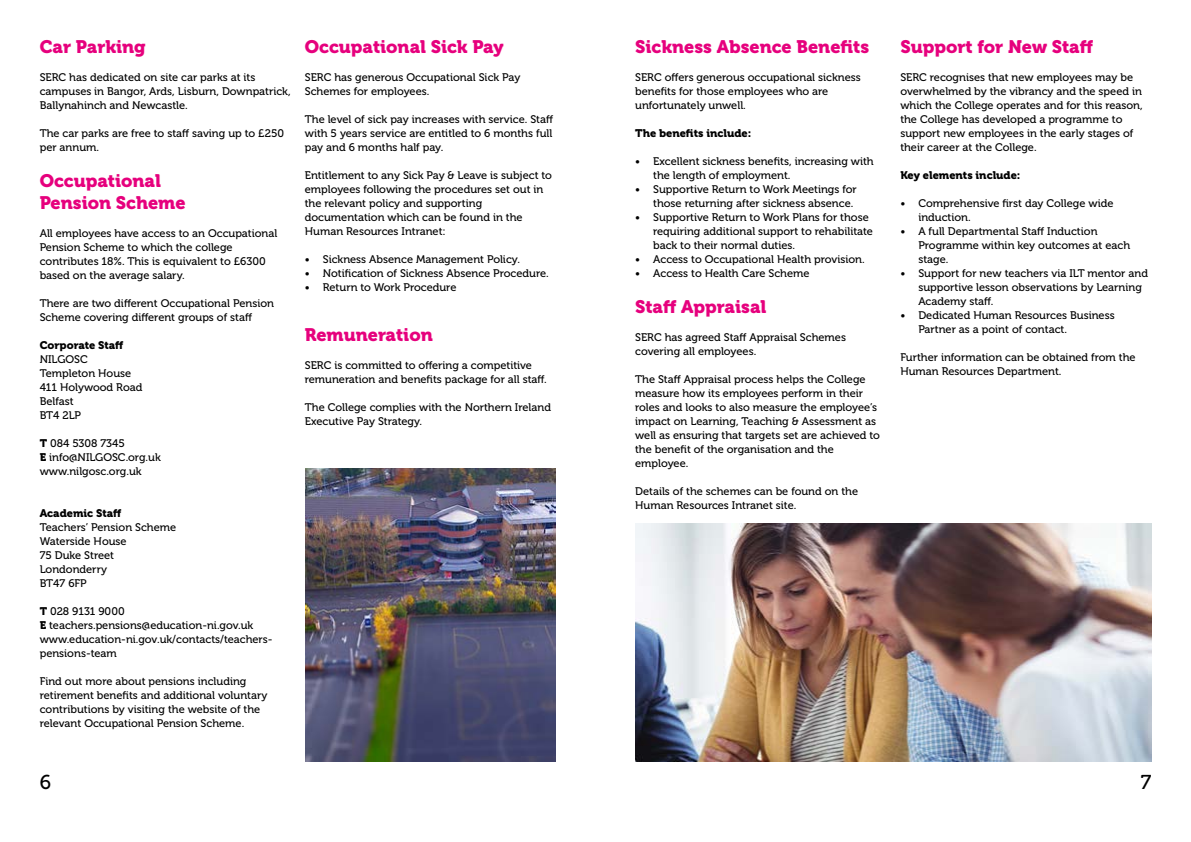
<style>
.page{position:relative;width:1191px;height:842px;background:#fff}
.page>*{position:absolute;margin:0;border:0;box-sizing:border-box;transform-origin:0 0}
.t1{font:20px "Museo 500";color:#000}
.Heading_3{font:18px "Museo 900";color:#e6007d}
.Main{font:11px/14px "Museo 500";color:#000}
.Paragraph_Style_1{font:11px "Museo 900";color:#000}
.s1{font-family:"Museo 900"}
</style>
<div class="page">
<img style="left:305px;top:469px;width:250px;height:292px">
<img style="left:635px;top:523px;width:516px;height:238px">
<h3 class="Heading_3" style="left:40px;top:37px;width:107px">Car Parking</h3>
<p class="Main" style="left:40px;top:71px;width:252px">SERC has dedicated on site car parks at its campuses in Bangor, Ards, Lisburn, Downpatrick,<br>Ballynahinch and Newcastle.</p>
<p class="Main" style="left:40px;top:127px;width:246px">The car parks are free to staff saving up to £250 per annum.</p>
<h3 class="Heading_3" style="left:40px;top:171px;width:123px">Occupational</h3>
<h3 class="Heading_3" style="left:40px;top:193px;width:147px">Pension Scheme</h3>
<p class="Main" style="left:40px;top:227px;width:239px">All employees have access to an Occupational Pension Scheme to which the college contributes 18%. This is equivalent to £6300 based on the average salary.</p>
<p class="Main" style="left:40px;top:297px;width:236px">There are two different Occupational Pension<br>Scheme covering different groups of staff</p>
<p class="Paragraph_Style_1" style="left:40px;top:339px;width:85px">Corporate Staff</p>
<p class="Main" style="left:40px;top:353px;width:50px">NILGOSC</p>
<p class="Main" style="left:40px;top:367px;width:93px">Templeton House</p>
<p class="Main" style="left:40px;top:381px;width:104px">411 Holywood Road</p>
<p class="Main" style="left:40px;top:395px;width:36px">Belfast</p>
<p class="Main" style="left:40px;top:409px;width:43px">BT4 2LP</p>
<p class="Main" style="left:40px;top:437px;width:87px"><span class="s1">T</span> 084 5308 7345</p>
<p class="Main" style="left:40px;top:451px;width:123px"><span class="s1">E</span> info@NILGOSC.org.uk</p>
<p class="Main" style="left:40px;top:465px;width:103px">www.nilgosc.org.uk</p>
<p class="Paragraph_Style_1" style="left:40px;top:507px;width:83px">Academic Staff</p>
<p class="Main" style="left:40px;top:521px;width:138px">Teachers’ Pension Scheme</p>
<p class="Main" style="left:40px;top:535px;width:88px">Waterside House</p>
<p class="Main" style="left:40px;top:549px;width:76px">75 Duke Street</p>
<p class="Main" style="left:40px;top:563px;width:69px">Londonderry</p>
<p class="Main" style="left:40px;top:577px;width:49px">BT47 6FP</p>
<p class="Main" style="left:40px;top:605px;width:86px"><span class="s1">T</span> 028 9131 9000</p>
<p class="Main" style="left:40px;top:619px;width:215px"><span class="s1">E</span> teachers.pensions@education-ni.gov.uk</p>
<p class="Main" style="left:40px;top:633px;width:234px">www.education-ni.gov.uk/contacts/teachers&shy;pensions-team</p>
<p class="Main" style="left:40px;top:675px;width:229px">Find out more about pensions including retirement benefits and additional voluntary contributions by visiting the website of the relevant Occupational Pension Scheme.</p>
<h3 class="Heading_3" style="left:305px;top:37px;width:200px">Occupational Sick Pay</h3>
<p class="Main" style="left:305px;top:71px;width:217px">SERC has generous Occupational Sick Pay<br>Schemes for employees.</p>
<p class="Main" style="left:305px;top:113px;width:250px;text-align:justify">The level of sick pay increases with service. Staff with 5 years service are entitled to 6 months full pay and 6 months half pay.</p>
<p class="Main" style="left:305px;top:169px;width:249px">Entitlement to any Sick Pay &amp; Leave is subject to employees following the procedures set out in the relevant policy and supporting documentation which can be found in the Human Resources Intranet:</p>
<p class="Main" style="left:305px;top:253px;width:217px">• Sickness Absence Management Policy.</p>
<p class="Main" style="left:305px;top:267px;width:245px">• Notification of Sickness Absence Procedure.</p>
<p class="Main" style="left:305px;top:281px;width:153px">• Return to Work Procedure</p>
<h3 class="Heading_3" style="left:305px;top:325px;width:129px">Remuneration</h3>
<p class="Main" style="left:305px;top:359px;width:243px">SERC is committed to offering a competitive remuneration and benefits package for all staff.</p>
<p class="Main" style="left:305px;top:401px;width:248px">The College complies with the Northern Ireland<br>Executive Pay Strategy.</p>
<h3 class="Heading_3" style="left:635px;top:37px;width:235px">Sickness Absence Benefits</h3>
<p class="Main" style="left:635px;top:71px;width:227px">SERC offers generous occupational sickness benefits for those employees who are unfortunately unwell.</p>
<p class="Paragraph_Style_1" style="left:635px;top:127px;width:118px">The benefits include:</p>
<p class="Main" style="left:653px;top:155px;width:222px;text-indent:-18px">• Excellent sickness benefits, increasing with the length of employment.</p>
<p class="Main" style="left:653px;top:183px;width:205px;text-indent:-18px">• Supportive Return to Work Meetings for those returning after sickness absence.</p>
<p class="Main" style="left:653px;top:211px;width:221px;text-indent:-18px">• Supportive Return to Work Plans for those requiring additional support to rehabilitate back to their normal duties.</p>
<p class="Main" style="left:635px;top:253px;width:231px">• Access to Occupational Health provision.</p>
<p class="Main" style="left:635px;top:267px;width:176px">• Access to Health Care Scheme</p>
<h3 class="Heading_3" style="left:635px;top:297px;width:133px">Staff Appraisal</h3>
<p class="Main" style="left:635px;top:331px;width:212px">SERC has agreed Staff Appraisal Schemes covering all employees.</p>
<p class="Main" style="left:635px;top:373px;width:246px">The Staff Appraisal process helps the College measure how its employees perform in their roles and looks to also measure the employee’s impact on Learning, Teaching &amp; Assessment as well as ensuring that targets set are achieved to the benefit of the organisation and the employee.</p>
<p class="Main" style="left:635px;top:485px;width:224px">Details of the schemes can be found on the<br>Human Resources Intranet site.</p>
<h3 class="Heading_3" style="left:900px;top:37px;width:194px">Support for New Staff</h3>
<p class="Main" style="left:900px;top:71px;width:244px">SERC recognises that new employees may be overwhelmed by the vibrancy and the speed in which the College operates and for this reason, the College has developed a programme to support new employees in the early stages of their career at the College.</p>
<p class="Paragraph_Style_1" style="left:900px;top:169px;width:122px">Key elements include:</p>
<p class="Main" style="left:918px;top:197px;width:197px;text-indent:-18px">• Comprehensive first day College wide induction.</p>
<p class="Main" style="left:918px;top:225px;width:213px;text-indent:-18px">• A full Departmental Staff Induction<br>Programme within key outcomes at each stage.</p>
<p class="Main" style="left:918px;top:267px;width:231px;text-indent:-18px">• Support for new teachers via ILT mentor and supportive lesson observations by Learning<br>Academy staff.</p>
<p class="Main" style="left:918px;top:309px;width:198px;text-indent:-18px">• Dedicated Human Resources Business<br>Partner as a point of contact.</p>
<p class="Main" style="left:900px;top:351px;width:237px">Further information can be obtained from the<br>Human Resources Department.</p>
<h1 class="t1" style="left:40px;top:771px;width:13px">6</h1>
<h1 class="t1" style="left:1140px;top:771px;width:12px">7</h1>
</div>
